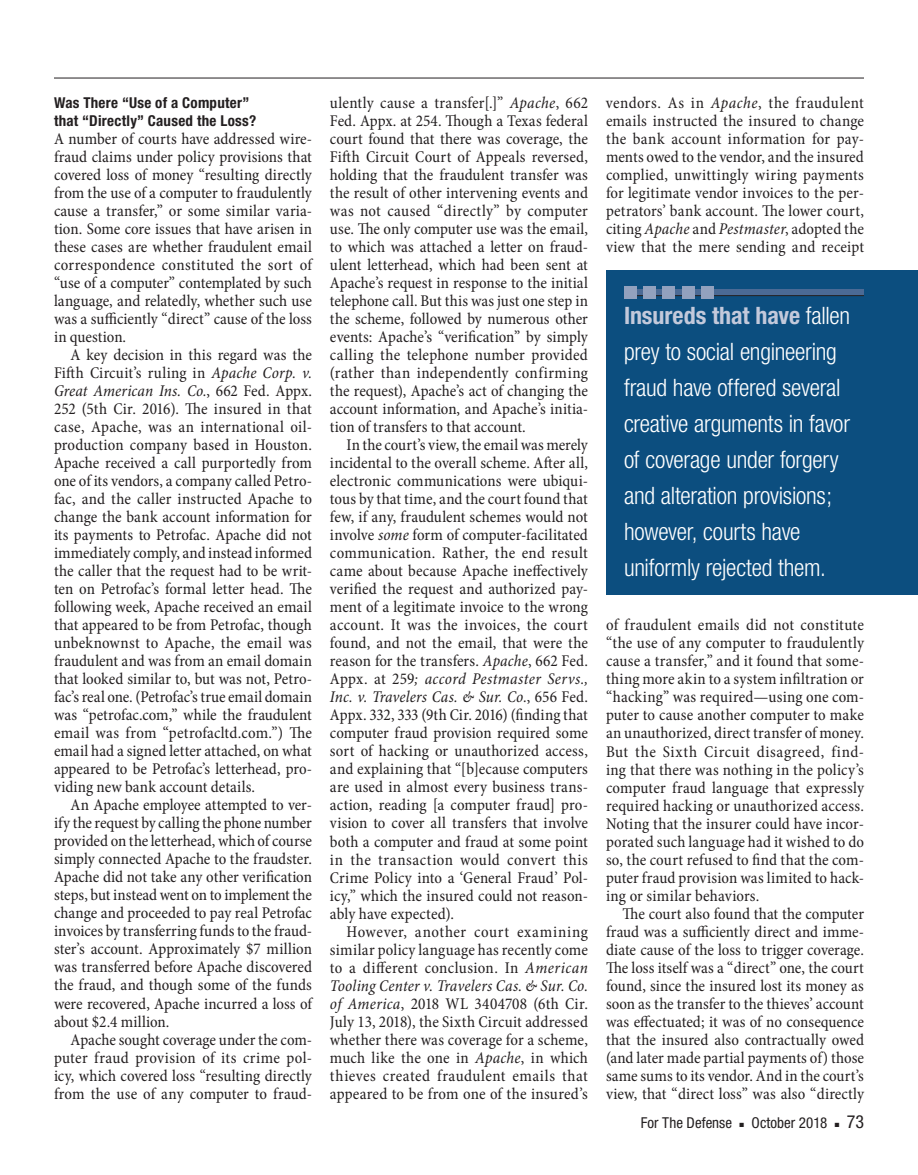
<style>
.page{position:relative;width:918px;height:1175px;background:#fff}
.page>*{position:absolute;margin:0;border:0;box-sizing:border-box;transform-origin:0 0}
.t1{font:300 condensed 24px/36px "Helvetica Neue";letter-spacing:-.01em;color:#fff}
.t2{font:condensed 18px "Helvetica Neue";color:#231f20}
.t3{font:condensed 16.5px/18px "Minion Pro";letter-spacing:.005em;color:#231f20;text-align:justify}
.t4{font:700 condensed 15px/18px "Helvetica Neue";letter-spacing:.02em;color:#231f20}
.t5{font:condensed 15px "Helvetica Neue";color:#231f20}
.s1{font-style:italic}
.s2{font-weight:700;color:#c3c9db}
</style>
<div class="page">
<hr style="left:54px;top:78px;width:810px;height:1px;background:#231f20">
<div style="left:606px;top:270px;width:312px;height:324px;background:#0c4e7f"></div>
<div style="left:624px;top:290px;width:240px;height:6px;background:#4b6a95"></div>
<hr style="left:624px;top:295px;width:240px;height:1px;background:#231f20">
<div style="left:624px;top:286px;width:12px;height:13px;background:#92a1be"></div>
<div style="left:643px;top:286px;width:13px;height:13px;background:#92a1be"></div>
<div style="left:663px;top:286px;width:12px;height:13px;background:#92a1be"></div>
<div style="left:682px;top:286px;width:13px;height:13px;background:#92a1be"></div>
<div style="left:702px;top:286px;width:12px;height:13px;background:#92a1be"></div>
<p class="t4" style="left:54px;top:93px;width:204px">Was There “Use of a Computer” that “Directly” Caused the Loss?</p>
<p class="t3" style="left:54px;top:130px;width:260px">A number of courts have addressed wire&shy;fraud claims under policy provisions that covered loss of money “resulting directly from the use of a computer to fraudulently cause a transfer,” or some similar varia&shy;tion. Some core issues that have arisen in these cases are whether fraudulent email correspondence constituted the sort of “use of a computer” contemplated by such language, and relatedly, whether such use was a sufficiently “direct” cause of the loss in question.</p>
<p class="t3" style="left:54px;top:346px;width:260px;text-indent:16px">A key decision in this regard was the Fifth Circuit’s ruling in <span class="s1">Apache Corp. v.<br>Great American Ins. Co.</span>, 662 Fed. Appx.<br>252 (5th Cir. 2016). The insured in that case, Apache, was an international oil&shy;production company based in Houston.<br>Apache received a call purportedly from one of its vendors, a company called Petro&shy;fac, and the caller instructed Apache to change the bank account information for its payments to Petrofac. Apache did not immediately comply, and instead informed the caller that the request had to be writ&shy;ten on Petrofac’s formal letter head. The following week, Apache received an email that appeared to be from Petrofac, though unbeknownst to Apache, the email was fraudulent and was from an email domain that looked similar to, but was not, Petro&shy;fac’s real one. (Petrofac’s true email domain was “petrofac.com,” while the fraudulent email was from “petrofacltd.com.”) The email had a signed letter attached, on what appeared to be Petrofac’s letterhead, pro&shy;viding new bank account details.</p>
<p class="t3" style="left:54px;top:796px;width:260px;text-indent:16px">An Apache employee attempted to ver&shy;ify the request by calling the phone number provided on the letterhead, which of course simply connected Apache to the fraudster.<br>Apache did not take any other verification steps, but instead went on to implement the change and proceeded to pay real Petrofac invoices by transferring funds to the fraud&shy;ster’s account. Approximately $7 million was transferred before Apache discovered the fraud, and though some of the funds were recovered, Apache incurred a loss of about $2.4 million.</p>
<p class="t3" style="left:54px;top:1030px;width:259px;text-indent:16px">Apache sought coverage under the com&shy;puter fraud provision of its crime pol&shy;icy, which covered loss “resulting directly from the use of any computer to fraud-</p>
<p class="t3" style="left:330px;top:94px;width:260px">ulently cause a transfer[.]” <span class="s1">Apache</span>, 662<br>Fed. Appx. at 254. Though a Texas federal court found that there was coverage, the Fifth Circuit Court of Appeals reversed, holding that the fraudulent transfer was the result of other intervening events and was not caused “directly” by computer use. The only computer use was the email, to which was attached a letter on fraud&shy;ulent letterhead, which had been sent at Apache’s request in response to the initial telephone call. But this was just one step in the scheme, followed by numerous other events: Apache’s “verification” by simply calling the telephone number provided (rather than independently confirming the request), Apache’s act of changing the account information, and Apache’s initia&shy;tion of transfers to that account.</p>
<p class="t3" style="left:330px;top:436px;width:260px;text-indent:16px">In the court’s view, the email was merely incidental to the overall scheme. After all, electronic communications were ubiqui&shy;tous by that time, and the court found that few, if any, fraudulent schemes would not involve <span class="s1">some</span> form of computer-facilitated communication. Rather, the end result came about because Apache ineffectively verified the request and authorized pay&shy;ment of a legitimate invoice to the wrong account. It was the invoices, the court found, and not the email, that were the reason for the transfers. <span class="s1">Apache</span>, 662 Fed.<br>Appx. at 259<span class="s1">; accord Pestmaster Servs., Inc. v. Travelers Cas. &amp; Sur. Co.</span>, 656 Fed.<br>Appx. 332, 333 (9th Cir. 2016) (finding that computer fraud provision required some sort of hacking or unauthorized access, and explaining that “[b]ecause computers are used in almost every business trans&shy;action, reading [a computer fraud] pro&shy;vision to cover all transfers that involve both a computer and fraud at some point in the transaction would convert this Crime Policy into a ‘General Fraud’ Pol&shy;icy,” which the insured could not reason&shy;ably have expected).</p>
<p class="t3" style="left:330px;top:922px;width:260px;text-indent:16px">However, another court examining similar policy language has recently come to a different conclusion. In <span class="s1">American Tooling Center v. Travelers Cas. &amp; Sur. Co. of America</span>, 2018 WL 3404708 (6th Cir.<br>July 13, 2018), the Sixth Circuit addressed whether there was coverage for a scheme, much like the one in <span class="s1">Apache</span>, in which thieves created fraudulent emails that appeared to be from one of the insured’s</p>
<p class="t3" style="left:606px;top:94px;width:260px">vendors. As in <span class="s1">Apache</span>, the fraudulent emails instructed the insured to change the bank account information for pay&shy;ments owed to the vendor, and the insured complied, unwittingly wiring payments for legitimate vendor invoices to the per&shy;petrators’ bank account. The lower court, citing <span class="s1">Apache</span> and <span class="s1">Pestmaster</span>, adopted the view that the mere sending and receipt</p>
<h1 class="t1" style="left:624px;top:297px;width:228px"><span class="s2">Insureds that have</span> fallen prey to social engineering fraud have offered several creative arguments in favor of coverage under forgery and alteration provisions; however, courts have uniformly rejected them.</h1>
<p class="t3" style="left:606px;top:616px;width:260px">of fraudulent emails did not constitute “the use of any computer to fraudulently cause a transfer,” and it found that some&shy;thing more akin to a system infiltration or “hacking” was required—using one com&shy;puter to cause another computer to make an unauthorized, direct transfer of money.<br>But the Sixth Circuit disagreed, find&shy;ing that there was nothing in the policy’s computer fraud language that expressly required hacking or unauthorized access.<br>Noting that the insurer could have incor&shy;porated such language had it wished to do so, the court refused to find that the com&shy;puter fraud provision was limited to hack&shy;ing or similar behaviors.</p>
<p class="t3" style="left:606px;top:904px;width:260px;text-indent:16px">The court also found that the computer fraud was a sufficiently direct and imme&shy;diate cause of the loss to trigger coverage.<br>The loss itself was a “direct” one, the court found, since the insured lost its money as soon as the transfer to the thieves’ account was effectuated; it was of no consequence that the insured also contractually owed (and later made partial payments of) those same sums to its vendor. And in the court’s view, that “direct loss” was also “directly</p>
<p class="t5" style="left:641px;top:1114px;width:93px">For The Defense</p>
<p class="t5" style="left:740px;top:1114px;width:89px">■ October 2018</p>
<p class="t2" style="left:835px;top:1111px;width:31px">■ 73</p>
</div>
